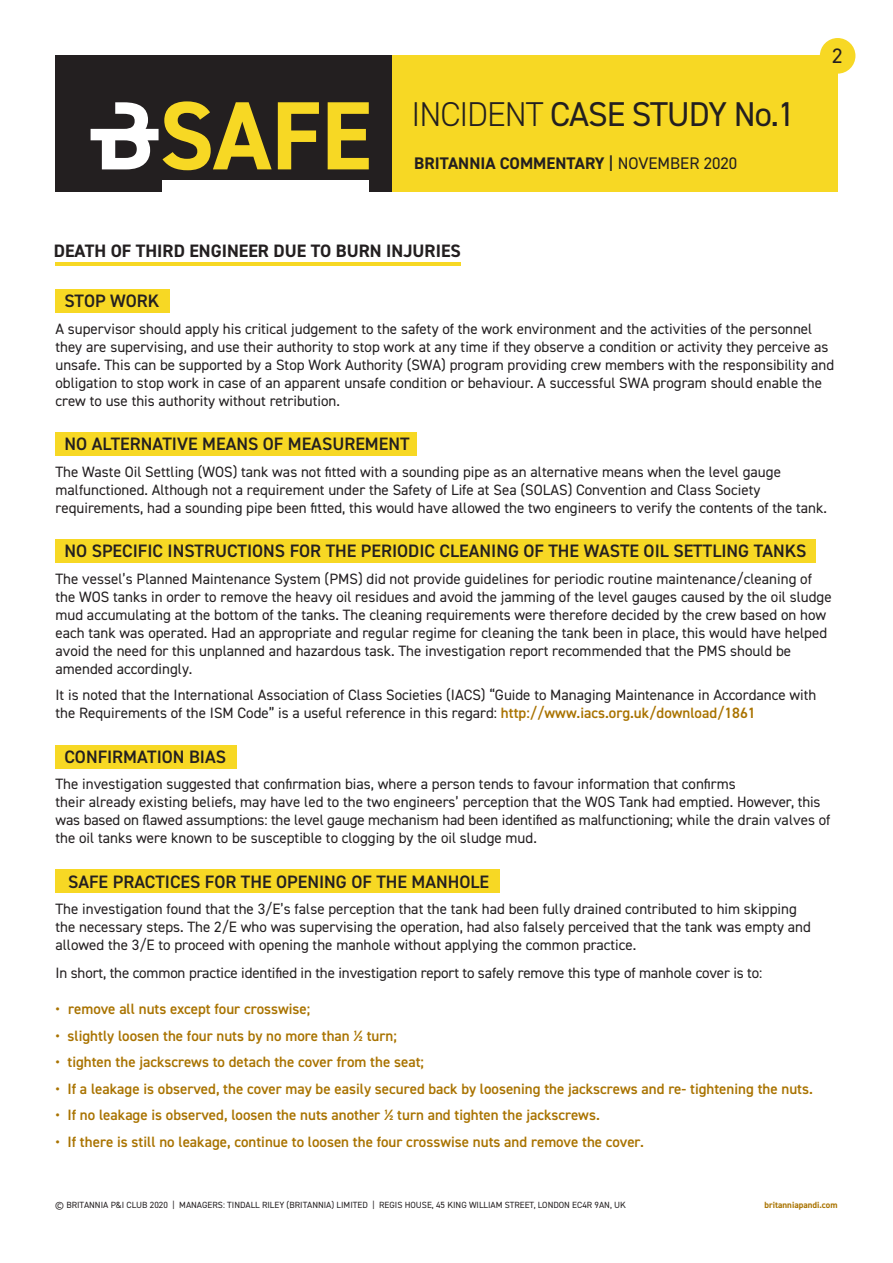
<style>
.page{position:relative;width:893px;height:1263px;background:#fff}
.page>*{position:absolute;margin:0;border:0;box-sizing:border-box;transform-origin:0 0}
.t1{font:34.5px "DIN2014";letter-spacing:-.03em;color:#231f20}
.t2{font:21px "DIN2014";color:#231f20}
.t3{font:600 18px "DIN2014";color:#231f20}
.t4{font:700 18px "DIN2014";color:#231f20}
.t5{font:700 16.8px "DIN2014";color:#231f20}
.t6{font:15px/18px "DIN2014";color:#231f20}
.t7{font:600 15px "DIN2014";color:#a97300}
.t8{font:9px "DIN2014";color:#231f20}
.t9{font:700 9px "DIN2014";color:#a97300}
.s1{font-weight:300}
.s2{font-weight:600}
.s3{font-weight:400}
.s4{font-weight:600;color:#a97300}
</style>
<div class="page">
<hr style="left:55px;top:262px;width:406px;height:3px;background:#f7d824">
<div style="left:55px;top:55px;width:337px;height:137px;background:#231f20"></div>
<div style="left:392px;top:55px;width:446px;height:137px;background:#f7d824"></div>
<svg style="left:91px;top:101px;width:278px;height:69px"></svg>
<div style="left:162px;top:181px;width:207px;height:14px;background:#fff"></div>
<div style="left:820px;top:38px;width:35px;height:36px;background:#f7d824;border-radius:50%"></div>
<div style="left:55px;top:289px;width:114px;height:23px;background:#f7d824"></div>
<div style="left:55px;top:432px;width:361px;height:23px;background:#f7d824"></div>
<div style="left:55px;top:539px;width:761px;height:23px;background:#f7d824"></div>
<div style="left:55px;top:745px;width:181px;height:23px;background:#f7d824"></div>
<div style="left:55px;top:870px;width:445px;height:23px;background:#f7d824"></div>
<p class="t1" style="left:412px;top:93px;width:385px"><span class="s1">INCIDENT</span> CASE STUDY No.1</p>
<p class="t5" style="left:414px;top:152px;width:325px">BRITANNIA COMMENTARY <span class="s2">|</span> <span class="s3">NOVEMBER 2020</span></p>
<p class="t4" style="left:54px;top:239px;width:409px">DEATH OF THIRD ENGINEER DUE TO BURN INJURIES</p>
<p class="t2" style="left:832px;top:43px;width:12px">2</p>
<p class="t3" style="left:64px;top:289px;width:96px">STOP WORK</p>
<p class="t6" style="left:55px;top:319px;width:780px">A supervisor should apply his critical judgement to the safety of the work environment and the activities of the personnel they are supervising, and use their authority to stop work at any time if they observe a condition or activity they perceive as unsafe. This can be supported by a Stop Work Authority (SWA) program providing crew members with the responsibility and obligation to stop work in case of an apparent unsafe condition or behaviour. A successful SWA program should enable the crew to use this authority without retribution.</p>
<p class="t3" style="left:64px;top:432px;width:347px">NO ALTERNATIVE MEANS OF MEASUREMENT</p>
<p class="t6" style="left:55px;top:462px;width:773px">The Waste Oil Settling (WOS) tank was not fitted with a sounding pipe as an alternative means when the level gauge malfunctioned. Although not a requirement under the Safety of Life at Sea (SOLAS) Convention and Class Society requirements, had a sounding pipe been fitted, this would have allowed the two engineers to verify the contents of the tank.</p>
<p class="t3" style="left:64px;top:539px;width:744px">NO SPECIFIC INSTRUCTIONS FOR THE PERIODIC CLEANING OF THE WASTE OIL SETTLING TANKS</p>
<p class="t6" style="left:55px;top:569px;width:778px">The vessel’s Planned Maintenance System (PMS) did not provide guidelines for periodic routine maintenance/cleaning of the WOS tanks in order to remove the heavy oil residues and avoid the jamming of the level gauges caused by the oil sludge mud accumulating at the bottom of the tanks. The cleaning requirements were therefore decided by the crew based on how each tank was operated. Had an appropriate and regular regime for cleaning the tank been in place, this would have helped avoid the need for this unplanned and hazardous task. The investigation report recommended that the PMS should be amended accordingly.</p>
<p class="t6" style="left:55px;top:686px;width:762px">It is noted that the International Association of Class Societies (IACS) “Guide to Managing Maintenance in Accordance with the Requirements of the ISM Code” is a useful reference in this regard: <span class="s4">http://www.iacs.org.uk/download/1861</span></p>
<p class="t3" style="left:64px;top:745px;width:163px">CONFIRMATION BIAS</p>
<p class="t6" style="left:55px;top:775px;width:776px">The investigation suggested that confirmation bias, where a person tends to favour information that confirms<br>their already existing beliefs, may have led to the two engineers’ perception that the WOS Tank had emptied. However, this was based on flawed assumptions: the level gauge mechanism had been identified as malfunctioning; while the drain valves of the oil tanks were known to be susceptible to clogging by the oil sludge mud.</p>
<p class="t3" style="left:68px;top:870px;width:422px">SAFE PRACTICES FOR THE OPENING OF THE MANHOLE</p>
<p class="t6" style="left:55px;top:900px;width:757px">The investigation found that the 3/E’s false perception that the tank had been fully drained contributed to him skipping the necessary steps. The 2/E who was supervising the operation, had also falsely perceived that the tank was empty and allowed the 3/E to proceed with opening the manhole without applying the common practice.</p>
<p class="t6" style="left:55px;top:964px;width:708px">In short, the common practice identified in the investigation report to safely remove this type of manhole cover is to:</p>
<p class="t7" style="left:55px;top:999px;width:256px">• remove all nuts except four crosswise;</p>
<p class="t7" style="left:55px;top:1026px;width:343px">• slightly loosen the four nuts by no more than ½ turn;</p>
<p class="t7" style="left:55px;top:1052px;width:370px">• tighten the jackscrews to detach the cover from the seat;</p>
<p class="t7" style="left:55px;top:1079px;width:759px">• If a leakage is observed, the cover may be easily secured back by loosening the jackscrews and re- tightening the nuts.</p>
<p class="t7" style="left:55px;top:1105px;width:546px">• If no leakage is observed, loosen the nuts another ½ turn and tighten the jackscrews.</p>
<p class="t7" style="left:55px;top:1132px;width:590px">• If there is still no leakage, continue to loosen the four crosswise nuts and remove the cover.</p>
<p class="t8" style="left:55px;top:1199px;width:572px">© BRITANNIA P&amp;I CLUB 2020 | MANAGERS: TINDALL RILEY (BRITANNIA) LIMITED | REGIS HOUSE, 45 KING WILLIAM STREET, LONDON EC4R 9AN, UK</p>
<p class="t9" style="left:765px;top:1199px;width:74px">britanniapandi.com</p>
</div>
